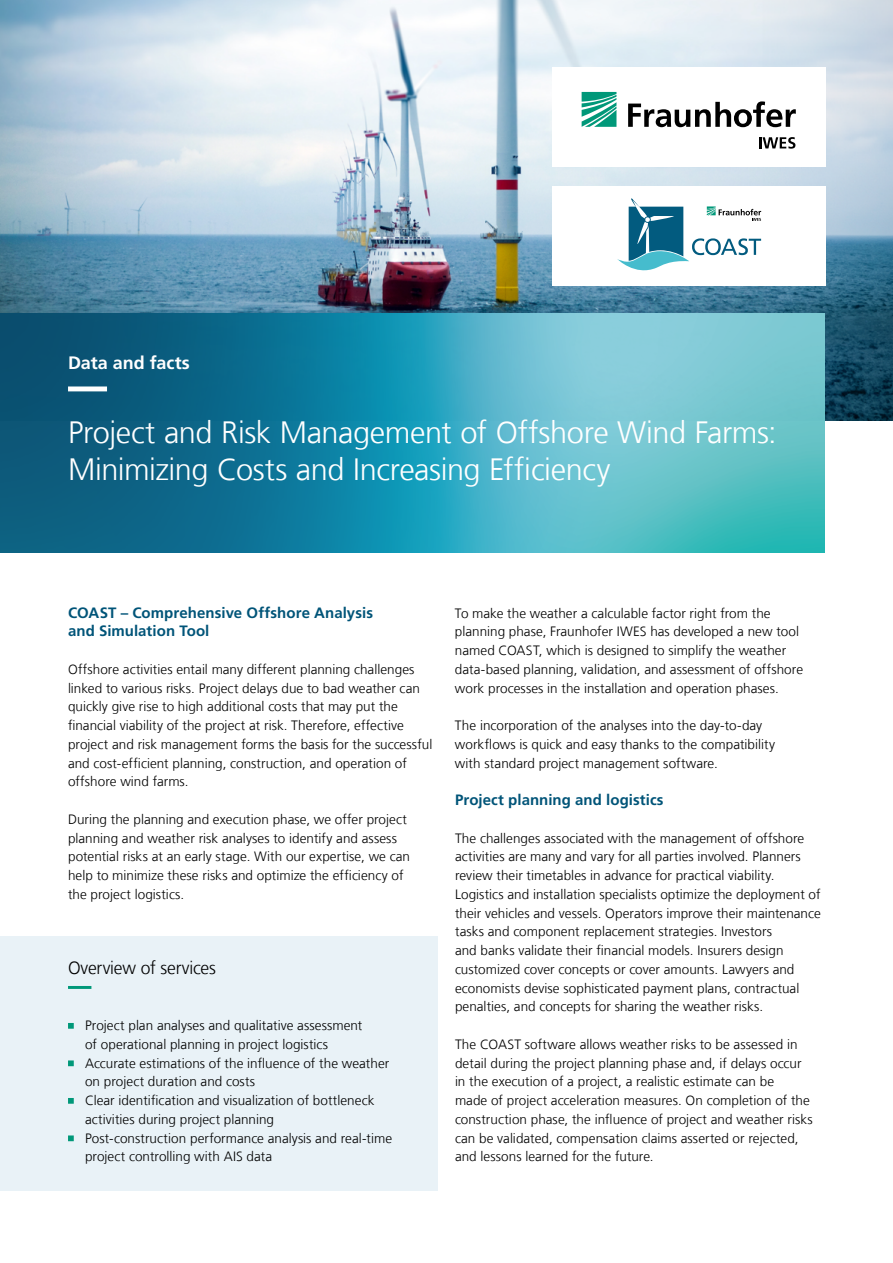
<style>
.page{position:relative;width:893px;height:1263px;background:#fff}
.page>*{position:absolute;margin:0;border:0;box-sizing:border-box;transform-origin:0 0}
.t1{font:300 30.75px/37.5px "Frutiger LT Com";letter-spacing:-.015em;color:#fff}
.t2{font:300 18px "Frutiger LT Com";letter-spacing:-.01em;color:#000}
.t3{font:700 18px "Frutiger LT Com";letter-spacing:-.005em;color:#fff}
.t4{font:700 15px/18.8px "Frutiger LT Com";letter-spacing:.005em;color:#005478}
.t5{font:300 13.5px/18.8px "Frutiger LT Com";letter-spacing:.005em;color:#000}
</style>
<div class="page">
<img style="left:0;top:0;width:893px;height:421px">
<div style="left:552px;top:68px;width:273px;height:99px;background:#fff"></div>
<svg style="left:582px;top:92px;width:34px;height:35px"></svg>
<svg style="left:628px;top:101px;width:168px;height:26px"></svg>
<svg style="left:759px;top:137px;width:36px;height:12px"></svg>
<img style="left:0;top:313px;width:825px;height:240px">
<div style="left:552px;top:186px;width:273px;height:99px;background:#fff"></div>
<svg style="left:617px;top:198px;width:144px;height:73px"></svg>
<div style="left:0;top:937px;width:438px;height:254px;background:#e9f2f7"></div>
<svg style="left:68px;top:986px;width:24px;height:3px"></svg>
<svg style="left:68px;top:1023px;width:6px;height:6px"></svg>
<svg style="left:68px;top:1060px;width:6px;height:6px"></svg>
<svg style="left:68px;top:1098px;width:6px;height:6px"></svg>
<svg style="left:68px;top:1135px;width:6px;height:6px"></svg>
<svg style="left:68px;top:386px;width:735px;height:5px;background:#4aa2b9"></svg>
<h2 class="t3" style="left:68px;top:352px;width:123px">Data and facts</h2>
<h1 class="t1" style="left:68px;top:414px;width:710px">Project and Risk Management of Offshore Wind Farms:<br>Minimizing Costs and Increasing Efficiency</h1>
<p class="t4" style="left:68px;top:603px;width:306px">COAST – Comprehensive Offshore Analysis and Simulation Tool</p>
<p class="t5" style="left:68px;top:660px;width:366px">Offshore activities entail many different planning challenges linked to various risks. Project delays due to bad weather can quickly give rise to high additional costs that may put the financial viability of the project at risk. Therefore, effective project and risk management forms the basis for the successful and cost-efficient planning, construction, and operation of offshore wind farms.</p>
<p class="t5" style="left:68px;top:810px;width:344px">During the planning and execution phase, we offer project planning and weather risk analyses to identify and assess potential risks at an early stage. With our expertise, we can help to minimize these risks and optimize the efficiency of the project logistics.</p>
<h2 class="t2" style="left:68px;top:957px;width:149px">Overview of services</h2>
<p class="t5" style="left:85px;top:1016px;width:309px">Project plan analyses and qualitative assessment<br>of operational planning in project logistics<br>Accurate estimations of the influence of the weather on project duration and costs<br>Clear identification and visualization of bottleneck activities during project planning<br>Post-construction performance analysis and real-time project controlling with AIS data</p>
<p class="t5" style="left:455px;top:604px;width:350px">To make the weather a calculable factor right from the planning phase, Fraunhofer IWES has developed a new tool named COAST, which is designed to simplify the weather data-based planning, validation, and assessment of offshore work processes in the installation and operation phases.</p>
<p class="t5" style="left:455px;top:716px;width:322px">The incorporation of the analyses into the day-to-day workflows is quick and easy thanks to the compatibility with standard project management software.</p>
<p class="t4" style="left:455px;top:791px;width:210px">Project planning and logistics</p>
<p class="t5" style="left:455px;top:829px;width:367px">The challenges associated with the management of offshore activities are many and vary for all parties involved. Planners review their timetables in advance for practical viability.<br>Logistics and installation specialists optimize the deployment of their vehicles and vessels. Operators improve their maintenance tasks and component replacement strategies. Investors<br>and banks validate their financial models. Insurers design customized cover concepts or cover amounts. Lawyers and economists devise sophisticated payment plans, contractual penalties, and concepts for sharing the weather risks.</p>
<p class="t5" style="left:455px;top:1035px;width:359px">The COAST software allows weather risks to be assessed in detail during the project planning phase and, if delays occur in the execution of a project, a realistic estimate can be<br>made of project acceleration measures. On completion of the construction phase, the influence of project and weather risks can be validated, compensation claims asserted or rejected, and lessons learned for the future.</p>
</div>
